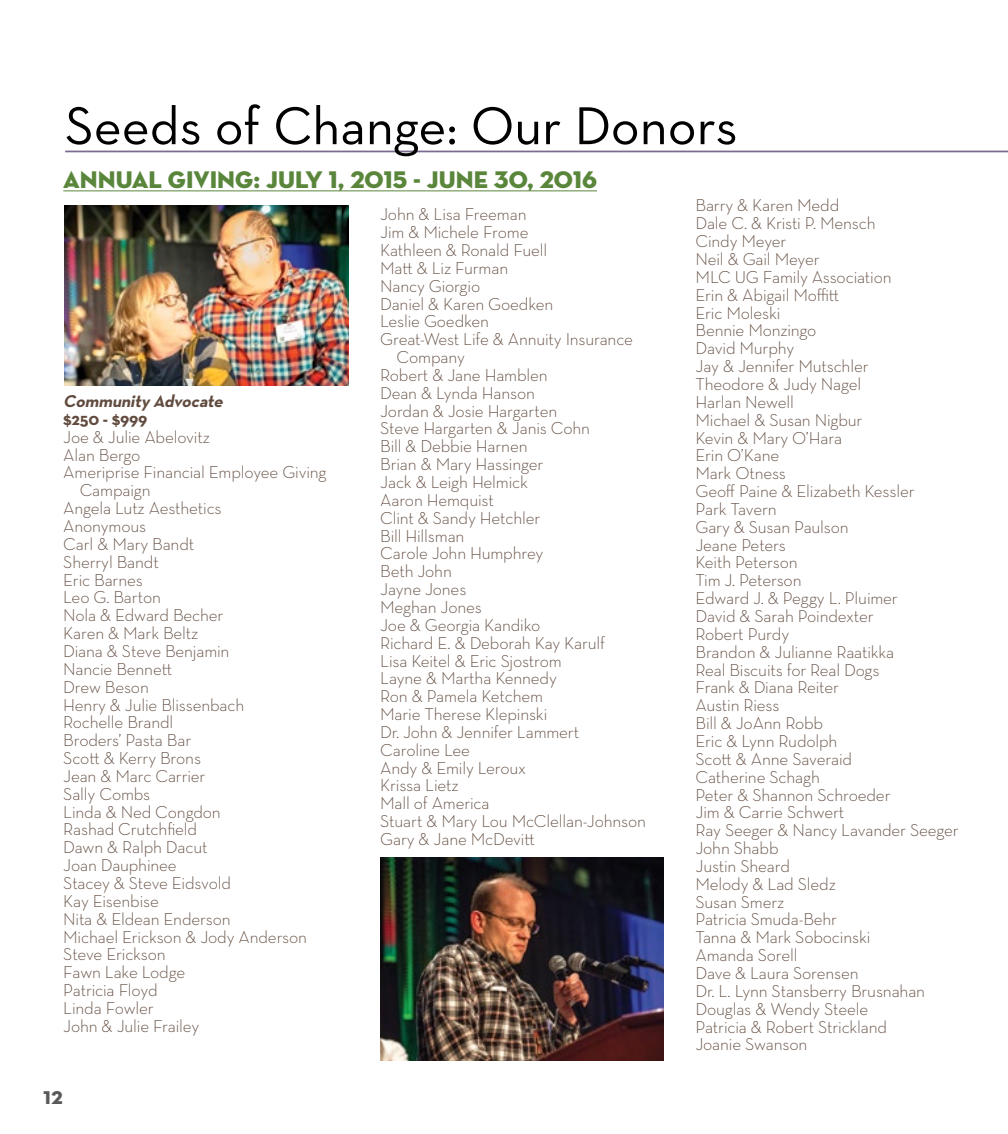
<style>
.page{position:relative;width:1008px;height:1134px;background:#fff}
.page>*{position:absolute;margin:0;border:0;box-sizing:border-box;transform-origin:0 0}
.t1{font:54.25px "Neutraface Text";color:#000}
.t2{font:24.5px "Neutraface Display Titling";color:#5a863c}
.t3{font:700 24.5px "Neutraface Text";color:#58595b}
.t4{font:300 17.5px/17.8px "Neutraface Text";letter-spacing:-.01em;color:#614b3f}
.t5{font:italic 700 17.5px "Neutraface Text";color:#614b3f}
.t6{font:700 17.5px "Neutraface Text";letter-spacing:-.01em;color:#614b3f}
</style>
<div class="page">
<hr style="left:63px;top:191px;width:534px;height:1px;background:#5a863c">
<img style="left:380px;top:858px;width:284px;height:203px">
<img style="left:65px;top:206px;width:283px;height:180px">
<hr style="left:65px;top:151px;width:943px;height:1px;background:#796c8e">
<h1 class="t1" style="left:65px;top:92px;width:674px">Seeds of Change: Our Donors</h1>
<h2 class="t2" style="left:63px;top:164px;width:535px">ANNUAL GIVING: JULY 1, 2015 - JUNE 30, 2016</h2>
<p class="t5" style="left:63px;top:390px;width:165px">Community Advocate</p>
<p class="t6" style="left:63px;top:408px;width:86px">$250 - $999</p>
<p class="t4" style="left:63px;top:428px;width:148px">Joe &amp; Julie Abelovitz</p>
<p class="t4" style="left:63px;top:445px;width:79px">Alan Bergo</p>
<p class="t4" style="left:63px;top:463px;width:265px">Ameriprise Financial Employee Giving</p>
<p class="t4" style="left:80px;top:481px;width:73px">Campaign</p>
<p class="t4" style="left:63px;top:499px;width:160px">Angela Lutz Aesthetics</p>
<p class="t4" style="left:63px;top:517px;width:85px">Anonymous</p>
<p class="t4" style="left:63px;top:535px;width:133px">Carl &amp; Mary Bandt</p>
<p class="t4" style="left:63px;top:553px;width:97px">Sherryl Bandt</p>
<p class="t4" style="left:63px;top:570px;width:81px">Eric Barnes</p>
<p class="t4" style="left:63px;top:588px;width:99px">Leo G. Barton</p>
<p class="t4" style="left:63px;top:606px;width:162px">Nola &amp; Edward Becher</p>
<p class="t4" style="left:63px;top:624px;width:137px">Karen &amp; Mark Beltz</p>
<p class="t4" style="left:63px;top:642px;width:168px">Diana &amp; Steve Benjamin</p>
<p class="t4" style="left:63px;top:660px;width:110px">Nancie Bennett</p>
<p class="t4" style="left:63px;top:677px;width:87px">Drew Beson</p>
<p class="t4" style="left:63px;top:695px;width:183px">Henry &amp; Julie Blissenbach</p>
<p class="t4" style="left:63px;top:713px;width:112px">Rochelle Brandl</p>
<p class="t4" style="left:63px;top:731px;width:130px">Broders’ Pasta Bar</p>
<p class="t4" style="left:63px;top:749px;width:139px">Scott &amp; Kerry Brons</p>
<p class="t4" style="left:63px;top:767px;width:144px">Jean &amp; Marc Carrier</p>
<p class="t4" style="left:63px;top:785px;width:89px">Sally Combs</p>
<p class="t4" style="left:63px;top:802px;width:159px">Linda &amp; Ned Congdon</p>
<p class="t4" style="left:63px;top:820px;width:135px">Rashad Crutchfield</p>
<p class="t4" style="left:63px;top:838px;width:146px">Dawn &amp; Ralph Dacut</p>
<p class="t4" style="left:63px;top:856px;width:115px">Joan Dauphinee</p>
<p class="t4" style="left:63px;top:874px;width:169px">Stacey &amp; Steve Eidsvold</p>
<p class="t4" style="left:63px;top:892px;width:97px">Kay Eisenbise</p>
<p class="t4" style="left:63px;top:910px;width:169px">Nita &amp; Eldean Enderson</p>
<p class="t4" style="left:63px;top:927px;width:245px">Michael Erickson &amp; Jody Anderson</p>
<p class="t4" style="left:63px;top:945px;width:104px">Steve Erickson</p>
<p class="t4" style="left:63px;top:963px;width:123px">Fawn Lake Lodge</p>
<p class="t4" style="left:63px;top:981px;width:96px">Patricia Floyd</p>
<p class="t4" style="left:63px;top:999px;width:92px">Linda Fowler</p>
<p class="t4" style="left:63px;top:1017px;width:138px">John &amp; Julie Frailey</p>
<h2 class="t3" style="left:43px;top:1080px;width:21px">12</h2>
<p class="t4" style="left:380px;top:205px;width:148px">John &amp; Lisa Freeman</p>
<p class="t4" style="left:380px;top:223px;width:150px">Jim &amp; Michele Frome</p>
<p class="t4" style="left:380px;top:241px;width:169px">Kathleen &amp; Ronald Fuell</p>
<p class="t4" style="left:380px;top:259px;width:130px">Matt &amp; Liz Furman</p>
<p class="t4" style="left:380px;top:277px;width:102px">Nancy Giorgio</p>
<p class="t4" style="left:380px;top:294px;width:175px">Daniel &amp; Karen Goedken</p>
<p class="t4" style="left:380px;top:312px;width:110px">Leslie Goedken</p>
<p class="t4" style="left:380px;top:330px;width:254px">Great-West Life &amp; Annuity Insurance</p>
<p class="t4" style="left:397px;top:348px;width:70px">Company</p>
<p class="t4" style="left:380px;top:366px;width:169px">Robert &amp; Jane Hamblen</p>
<p class="t4" style="left:380px;top:384px;width:156px">Dean &amp; Lynda Hanson</p>
<p class="t4" style="left:380px;top:401px;width:179px">Jordan &amp; Josie Hargarten</p>
<p class="t4" style="left:380px;top:419px;width:211px">Steve Hargarten &amp; Janis Cohn</p>
<p class="t4" style="left:380px;top:437px;width:149px">Bill &amp; Debbie Harnen</p>
<p class="t4" style="left:380px;top:455px;width:165px">Brian &amp; Mary Hassinger</p>
<p class="t4" style="left:380px;top:473px;width:149px">Jack &amp; Leigh Helmick</p>
<p class="t4" style="left:380px;top:491px;width:115px">Aaron Hemquist</p>
<p class="t4" style="left:380px;top:509px;width:162px">Clint &amp; Sandy Hetchler</p>
<p class="t4" style="left:380px;top:526px;width:86px">Bill Hillsman</p>
<p class="t4" style="left:380px;top:544px;width:165px">Carole John Humphrey</p>
<p class="t4" style="left:380px;top:562px;width:73px">Beth John</p>
<p class="t4" style="left:380px;top:580px;width:88px">Jayne Jones</p>
<p class="t4" style="left:380px;top:598px;width:103px">Meghan Jones</p>
<p class="t4" style="left:380px;top:616px;width:162px">Joe &amp; Georgia Kandiko</p>
<p class="t4" style="left:380px;top:634px;width:227px">Richard E. &amp; Deborah Kay Karulf</p>
<p class="t4" style="left:380px;top:651px;width:183px">Lisa Keitel &amp; Eric Sjostrom</p>
<p class="t4" style="left:380px;top:669px;width:178px">Layne &amp; Martha Kennedy</p>
<p class="t4" style="left:380px;top:687px;width:164px">Ron &amp; Pamela Ketchem</p>
<p class="t4" style="left:380px;top:705px;width:169px">Marie Therese Klepinski</p>
<p class="t4" style="left:380px;top:723px;width:201px">Dr. John &amp; Jennifer Lammert</p>
<p class="t4" style="left:380px;top:741px;width:91px">Caroline Lee</p>
<p class="t4" style="left:380px;top:758px;width:147px">Andy &amp; Emily Leroux</p>
<p class="t4" style="left:380px;top:776px;width:80px">Krissa Lietz</p>
<p class="t4" style="left:380px;top:794px;width:111px">Mall of America</p>
<p class="t4" style="left:380px;top:812px;width:267px">Stuart &amp; Mary Lou McClellan-Johnson</p>
<p class="t4" style="left:380px;top:830px;width:156px">Gary &amp; Jane McDevitt</p>
<p class="t4" style="left:696px;top:196px;width:265px">Barry &amp; Karen Medd<br>Dale C. &amp; Kristi P. Mensch<br>Cindy Meyer<br>Neil &amp; Gail Meyer<br>MLC UG Family Association<br>Erin &amp; Abigail Moffitt<br>Eric Moleski<br>Bennie Monzingo<br>David Murphy<br>Jay &amp; Jennifer Mutschler<br>Theodore &amp; Judy Nagel<br>Harlan Newell<br>Michael &amp; Susan Nigbur<br>Kevin &amp; Mary O’Hara<br>Erin O’Kane<br>Mark Otness<br>Geoff Paine &amp; Elizabeth Kessler<br>Park Tavern<br>Gary &amp; Susan Paulson<br>Jeane Peters<br>Keith Peterson<br>Tim J. Peterson<br>Edward J. &amp; Peggy L. Pluimer<br>David &amp; Sarah Poindexter<br>Robert Purdy<br>Brandon &amp; Julianne Raatikka<br>Real Biscuits for Real Dogs<br>Frank &amp; Diana Reiter<br>Austin Riess<br>Bill &amp; JoAnn Robb<br>Eric &amp; Lynn Rudolph<br>Scott &amp; Anne Saveraid<br>Catherine Schagh<br>Peter &amp; Shannon Schroeder<br>Jim &amp; Carrie Schwert<br>Ray Seeger &amp; Nancy Lavander Seeger<br>John Shabb<br>Justin Sheard<br>Melody &amp; Lad Sledz<br>Susan Smerz<br>Patricia Smuda-Behr<br>Tanna &amp; Mark Sobocinski<br>Amanda Sorell<br>Dave &amp; Laura Sorensen<br>Dr. L. Lynn Stansberry Brusnahan<br>Douglas &amp; Wendy Steele<br>Patricia &amp; Robert Strickland<br>Joanie Swanson</p>
</div>
